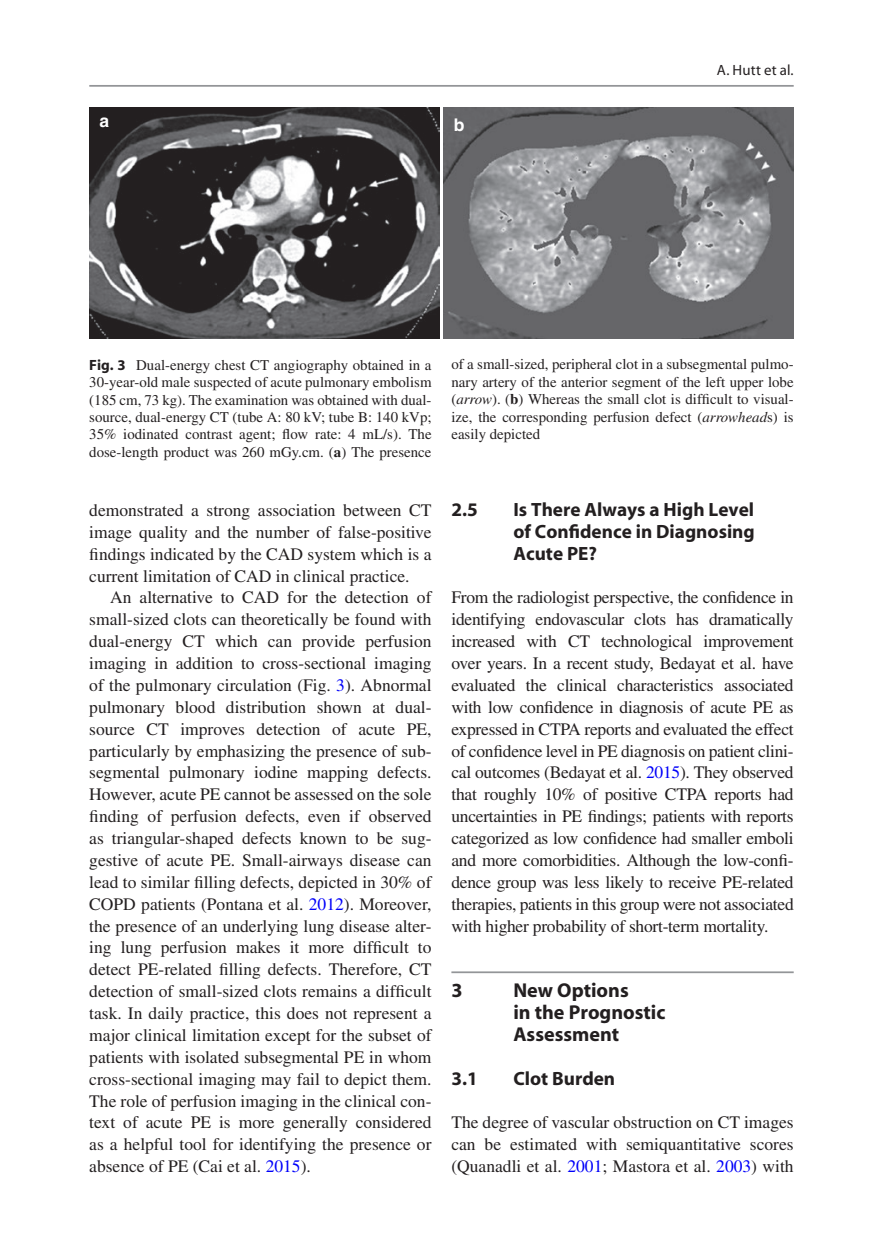
<style>
.page{position:relative;width:883px;height:1260px;background:#fff}
.page>*{position:absolute;margin:0;border:0;box-sizing:border-box;transform-origin:0 0}
.t1{font:700 20.12px/21.9px "Myriad";color:#231f20}
.t2{font:700 19.25px/21.9px "Myriad";color:#231f20;text-align:justify}
.t3{font:17.5px/21.9px "Times";color:#231f20;text-align:justify}
.t4{font:700 17.5px "Helvetica";color:#fff}
.t5{font:14.88px/17.5px "Times";color:#231f20;text-align:justify}
.t6{font:14.88px "Myriad";letter-spacing:.005em;color:#231f20}
.s1{font-family:"Myriad";font-weight:700}
.s2{font-weight:700}
.s3{font-style:italic}
.s4{color:#0000fa}
</style>
<div class="page">
<hr style="left:451px;top:971px;width:343px;height:2px;background:#939598">
<img style="left:89px;top:107px;width:350px;height:231px">
<img style="left:444px;top:107px;width:349px;height:231px">
<hr style="left:89px;top:85px;width:705px;height:2px;background:#939598">
<p class="t4" style="left:99px;top:110px;width:11px">a</p>
<p class="t4" style="left:454px;top:115px;width:12px">b</p>
<p class="t6" style="left:717px;top:63px;width:78px">A. Hutt et al.</p>
<p class="t5" style="left:89px;top:356px;width:344px"><span class="s1">Fig. 3</span> Dual-energy chest CT angiography obtained in a 30-year-old male suspected of acute pulmonary embolism (185 cm, 73 kg). The examination was obtained with dual&shy;source, dual-energy CT (tube A: 80 kV; tube B: 140 kVp; 35% iodinated contrast agent; flow rate: 4 mL/s). The dose-length product was 260 mGy.cm. (<span class="s2">a</span>) The presence</p>
<p class="t5" style="left:451px;top:356px;width:344px">of a small-sized, peripheral clot in a subsegmental pulmo&shy;nary artery of the anterior segment of the left upper lobe (<span class="s3">arrow</span>). (<span class="s2">b</span>) Whereas the small clot is difficult to visual&shy;ize, the corresponding perfusion defect (<span class="s3">arrowhead</span>s) is easily depicted</p>
<p class="t3" style="left:89px;top:499px;width:344px">demonstrated a strong association between CT image quality and the number of false-positive findings indicated by the CAD system which is a current limitation of CAD in clinical practice.</p>
<p class="t3" style="left:89px;top:587px;width:344px;text-indent:21px">An alternative to CAD for the detection of small-sized clots can theoretically be found with dual-energy CT which can provide perfusion imaging in addition to cross-sectional imaging of the pulmonary circulation (Fig. <span class="s4">3</span>). Abnormal pulmonary blood distribution shown at dual&shy;source CT improves detection of acute PE, particularly by emphasizing the presence of sub&shy;segmental pulmonary iodine mapping defects.<br>However, acute PE cannot be assessed on the sole finding of perfusion defects, even if observed as triangular-shaped defects known to be sug&shy;gestive of acute PE. Small-airways disease can lead to similar filling defects, depicted in 30% of COPD patients (Pontana et al. <span class="s4">2012</span>). Moreover, the presence of an underlying lung disease alter&shy;ing lung perfusion makes it more difficult to detect PE-related filling defects. Therefore, CT detection of small-sized clots remains a difficult task. In daily practice, this does not represent a major clinical limitation except for the subset of patients with isolated subsegmental PE in whom cross-sectional imaging may fail to depict them.<br>The role of perfusion imaging in the clinical con&shy;text of acute PE is more generally considered as a helpful tool for identifying the presence or absence of PE (Cai et al. <span class="s4">2015</span>).</p>
<p class="t2" style="left:451px;top:499px;width:28px">2.5</p>
<p class="t2" style="left:513px;top:499px;width:243px">Is There Always a High Level of Confidence in Diagnosing Acute PE?</p>
<p class="t3" style="left:451px;top:587px;width:344px">From the radiologist perspective, the confidence in identifying endovascular clots has dramatically increased with CT technological improvement over years. In a recent study, Bedayat et al. have evaluated the clinical characteristics associated with low confidence in diagnosis of acute PE as expressed in CTPA reports and evaluated the effect of confidence level in PE diagnosis on patient clini&shy;cal outcomes (Bedayat et al. <span class="s4">2015</span>). They observed that roughly 10% of positive CTPA reports had uncertainties in PE findings; patients with reports categorized as low confidence had smaller emboli and more comorbidities. Although the low-confi&shy;dence group was less likely to receive PE-related therapies, patients in this group were not associated with higher probability of short-term mortality.</p>
<p class="t1" style="left:451px;top:980px;width:13px">3</p>
<p class="t1" style="left:513px;top:980px;width:154px">New Options<br>in the Prognostic<br>Assessment</p>
<p class="t2" style="left:451px;top:1068px;width:28px">3.1</p>
<p class="t2" style="left:513px;top:1068px;width:103px">Clot Burden</p>
<p class="t3" style="left:451px;top:1112px;width:344px">The degree of vascular obstruction on CT images can be estimated with semiquantitative scores (Quanadli et al. <span class="s4">2001</span>; Mastora et al. <span class="s4">2003</span>) with</p>
</div>
